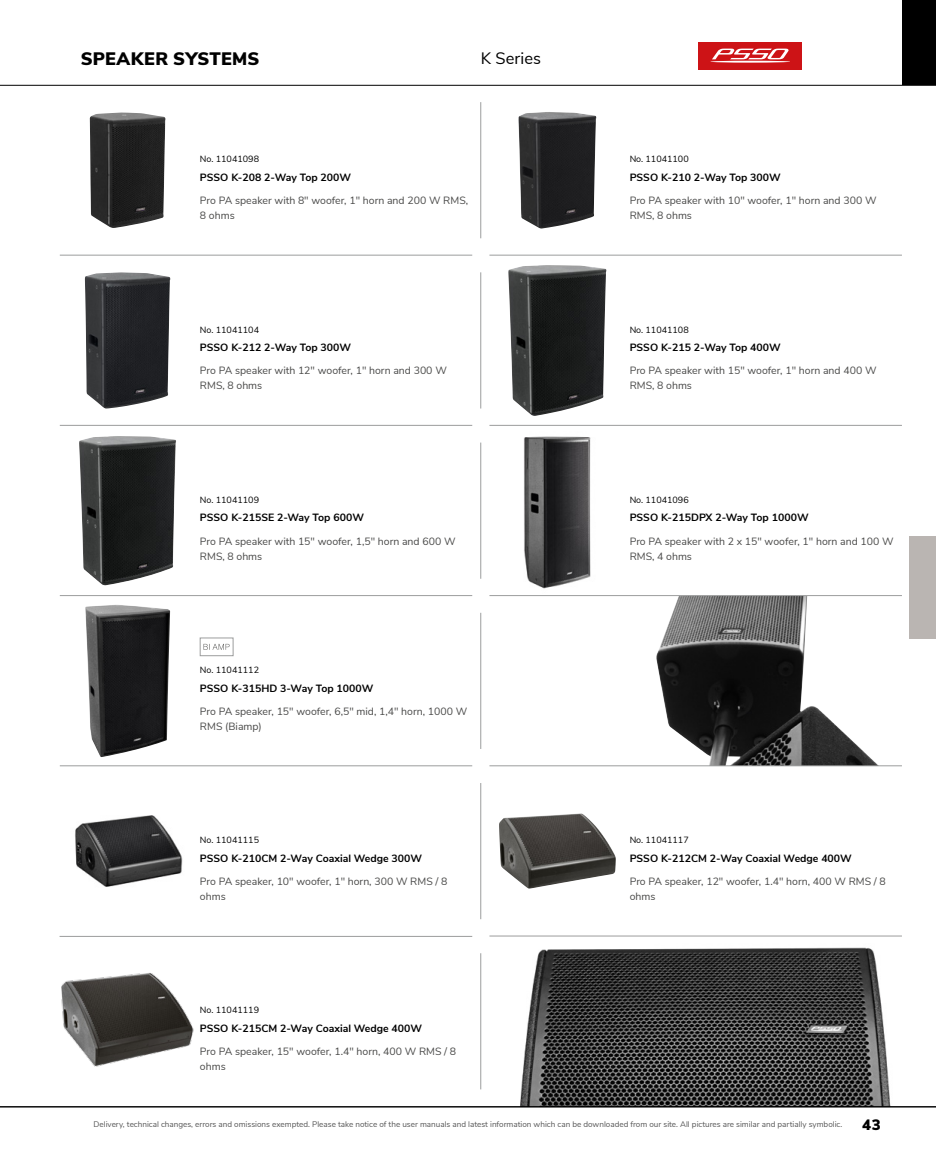
<style>
.page{position:relative;width:936px;height:1149px;background:#fff}
.page>*{position:absolute;margin:0;border:0;box-sizing:border-box;transform-origin:0 0}
.Untergruppe_2{font:900 18px "Nunito Sans";letter-spacing:.02em;color:#000}
.Untergruppe_1{font:16.5px "Nunito Sans";letter-spacing:.005em;color:#000}
.t1{font:900 15px "Nunito Sans";color:#000}
.BROT_HEADLINE{font:10.5px/14.9px "Nunito Sans";color:#494948}
.Artikel_1spalt{font:700 10.5px "Nunito Sans";color:#000}
.ARTIKELNUMMER{font:9px "Nunito Sans";color:#000}
.t2{font:8.1px "Nunito Sans";color:#565656}
</style>
<div class="page">
<div style="left:909px;top:536px;width:26px;height:102px;background:#bab5b2"></div>
<img style="left:524px;top:436px;width:67px;height:153px">
<img style="left:90px;top:112px;width:75px;height:116px">
<img style="left:518px;top:112px;width:78px;height:116px">
<img style="left:84px;top:272px;width:86px;height:136px">
<img style="left:508px;top:265px;width:98px;height:151px">
<img style="left:79px;top:436px;width:97px;height:149px">
<img style="left:85px;top:605px;width:85px;height:152px">
<img style="left:75px;top:815px;width:108px;height:72px">
<img style="left:499px;top:813px;width:117px;height:75px">
<img style="left:61px;top:973px;width:133px;height:94px">
<img style="left:472px;top:935px;width:430px;height:171px">
<img style="left:656px;top:596px;width:222px;height:169px">
<div style="left:698px;top:42px;width:103px;height:27px;background:#cd1316"></div>
<hr style="left:710px;top:61px;width:80px;height:2px;background:#fff;border-radius:50%">
<svg style="left:712px;top:49px;width:76px;height:10px"></svg>
<div style="left:200px;top:637px;width:33px;height:18px;border:1px solid #9c9d9d"></div>
<svg style="left:203px;top:643px;width:26px;height:6px"></svg>
<hr style="left:480px;top:102px;width:1px;height:136px;background:#9c9d9d">
<hr style="left:480px;top:272px;width:1px;height:136px;background:#9c9d9d">
<hr style="left:60px;top:255px;width:412px;height:1px;background:#9c9d9d">
<hr style="left:489px;top:255px;width:412px;height:1px;background:#9c9d9d">
<hr style="left:480px;top:442px;width:1px;height:136px;background:#9c9d9d">
<hr style="left:480px;top:782px;width:1px;height:136px;background:#9c9d9d">
<hr style="left:480px;top:612px;width:1px;height:136px;background:#9c9d9d">
<hr style="left:480px;top:952px;width:1px;height:137px;background:#9c9d9d">
<hr style="left:60px;top:425px;width:412px;height:1px;background:#9c9d9d">
<hr style="left:489px;top:425px;width:412px;height:1px;background:#9c9d9d">
<hr style="left:60px;top:595px;width:412px;height:1px;background:#9c9d9d">
<hr style="left:489px;top:595px;width:412px;height:1px;background:#9c9d9d">
<hr style="left:60px;top:765px;width:412px;height:1px;background:#9c9d9d">
<hr style="left:489px;top:765px;width:412px;height:1px;background:#9c9d9d">
<hr style="left:60px;top:935px;width:412px;height:1px;background:#9c9d9d">
<hr style="left:489px;top:935px;width:412px;height:1px;background:#9c9d9d">
<hr style="left:0;top:85px;width:935px;height:1px;background:#000">
<div style="left:901px;top:0;width:34px;height:85px;background:#000"></div>
<hr style="left:0;top:1106px;width:935px;height:1px;background:#000">
<p class="Untergruppe_2" style="left:81px;top:45px;width:180px">SPEAKER SYSTEMS</p>
<p class="Untergruppe_1" style="left:480px;top:46px;width:62px">K Series</p>
<p class="ARTIKELNUMMER" style="left:200px;top:152px;width:61px">No. 11041098</p>
<p class="Artikel_1spalt" style="left:200px;top:169px;width:153px">PSSO K-208 2-Way Top 200W</p>
<p class="BROT_HEADLINE" style="left:200px;top:192px;width:270px">Pro PA speaker with 8" woofer, 1" horn and 200 W RMS,<br>8 ohms</p>
<p class="ARTIKELNUMMER" style="left:200px;top:323px;width:61px">No. 11041104</p>
<p class="Artikel_1spalt" style="left:200px;top:339px;width:153px">PSSO K-212 2-Way Top 300W</p>
<p class="BROT_HEADLINE" style="left:200px;top:362px;width:248px">Pro PA speaker with 12" woofer, 1" horn and 300 W<br>RMS, 8 ohms</p>
<p class="ARTIKELNUMMER" style="left:200px;top:493px;width:61px">No. 11041109</p>
<p class="Artikel_1spalt" style="left:200px;top:510px;width:165px">PSSO K-215SE 2-Way Top 600W</p>
<p class="BROT_HEADLINE" style="left:200px;top:533px;width:257px">Pro PA speaker with 15" woofer, 1,5" horn and 600 W<br>RMS, 8 ohms</p>
<p class="ARTIKELNUMMER" style="left:200px;top:663px;width:61px">No. 11041112</p>
<p class="Artikel_1spalt" style="left:200px;top:680px;width:175px">PSSO K-315HD 3-Way Top 1000W</p>
<p class="BROT_HEADLINE" style="left:200px;top:703px;width:269px">Pro PA speaker, 15" woofer, 6,5" mid, 1,4" horn, 1000 W<br>RMS (Biamp)</p>
<p class="ARTIKELNUMMER" style="left:200px;top:833px;width:61px">No. 11041115</p>
<p class="Artikel_1spalt" style="left:200px;top:850px;width:224px">PSSO K-210CM 2-Way Coaxial Wedge 300W</p>
<p class="BROT_HEADLINE" style="left:200px;top:873px;width:249px">Pro PA speaker, 10" woofer, 1" horn, 300 W RMS / 8 ohms</p>
<p class="ARTIKELNUMMER" style="left:200px;top:1003px;width:61px">No. 11041119</p>
<p class="Artikel_1spalt" style="left:200px;top:1020px;width:224px">PSSO K-215CM 2-Way Coaxial Wedge 400W</p>
<p class="BROT_HEADLINE" style="left:200px;top:1043px;width:258px">Pro PA speaker, 15" woofer, 1.4" horn, 400 W RMS / 8 ohms</p>
<p class="ARTIKELNUMMER" style="left:629px;top:152px;width:61px">No. 11041100</p>
<p class="Artikel_1spalt" style="left:629px;top:169px;width:153px">PSSO K-210 2-Way Top 300W</p>
<p class="BROT_HEADLINE" style="left:629px;top:192px;width:248px">Pro PA speaker with 10" woofer, 1" horn and 300 W<br>RMS, 8 ohms</p>
<p class="ARTIKELNUMMER" style="left:629px;top:323px;width:61px">No. 11041108</p>
<p class="Artikel_1spalt" style="left:629px;top:339px;width:153px">PSSO K-215 2-Way Top 400W</p>
<p class="BROT_HEADLINE" style="left:629px;top:362px;width:248px">Pro PA speaker with 15" woofer, 1" horn and 400 W<br>RMS, 8 ohms</p>
<p class="ARTIKELNUMMER" style="left:629px;top:493px;width:61px">No. 11041096</p>
<p class="Artikel_1spalt" style="left:629px;top:510px;width:180px">PSSO K-215DPX 2-Way Top 1000W</p>
<p class="BROT_HEADLINE" style="left:629px;top:533px;width:265px">Pro PA speaker with 2 x 15" woofer, 1" horn and 100 W<br>RMS, 4 ohms</p>
<p class="ARTIKELNUMMER" style="left:629px;top:833px;width:61px">No. 11041117</p>
<p class="Artikel_1spalt" style="left:629px;top:850px;width:224px">PSSO K-212CM 2-Way Coaxial Wedge 400W</p>
<p class="BROT_HEADLINE" style="left:629px;top:873px;width:258px">Pro PA speaker, 12" woofer, 1.4" horn, 400 W RMS / 8 ohms</p>
<p class="t2" style="left:94px;top:1118px;width:750px">Delivery, technical changes, errors and omissions exempted. Please take notice of the user manuals and latest information which can be downloaded from our site. All pictures are similar and partially symbolic.</p>
<h3 class="t1" style="left:862px;top:1113px;width:20px">43</h3>
</div>
